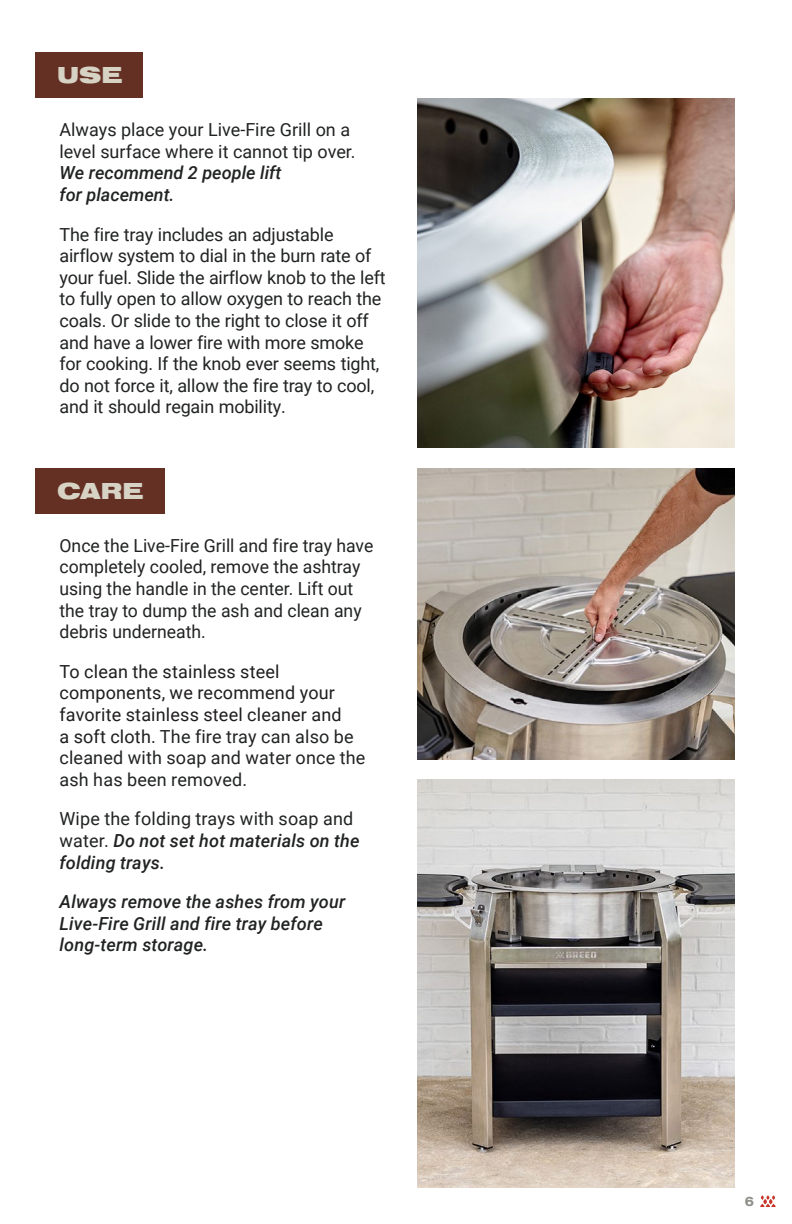
<style>
.page{position:relative;width:792px;height:1224px;background:#fff}
.page>*{position:absolute;margin:0;border:0;box-sizing:border-box;transform-origin:0 0}
.t1{font:900 24px "Nimbus San Ext";color:#d6d2c4}
.t2{font:18px/21.6px "Roboto";letter-spacing:-.01em;color:#212322}
.t3{font:italic 500 18px/21.6px "Roboto";letter-spacing:.01em;color:#212322}
.t4{font:18px/21.6px "Roboto";letter-spacing:.01em;color:#1f1d1d}
.t5{font:700 14px "Nimbus San Ext";color:#8e9089}
.s1{color:#212322}
.s2{font-weight:400;font-style:normal}
</style>
<div class="page">
<svg style="left:760px;top:1195px;width:16px;height:12px"></svg>
<div style="left:35px;top:52px;width:108px;height:46px;background:#653024"></div>
<img style="left:418px;top:99px;width:316px;height:349px">
<img style="left:418px;top:468px;width:316px;height:291px">
<img style="left:418px;top:779px;width:316px;height:409px">
<div style="left:35px;top:468px;width:130px;height:46px;background:#653024"></div>
<h1 class="t1" style="left:57px;top:62px;width:67px">USE</h1>
<p class="t2" style="left:59px;top:118px;width:298px">Always place your Live-Fire Grill on a level surface where it cannot tip over.</p>
<p class="t3" style="left:59px;top:162px;width:223px">We recommend 2 people lift for placement.</p>
<p class="t2" style="left:59px;top:223px;width:328px">The fire tray includes an adjustable airflow system to dial in the burn rate of your fuel. Slide the airflow knob to the left to fully open to allow oxygen to reach the coals. Or slide to the right to close it off and have a lower fire with more smoke for cooking. If the knob ever seems tight, do not force it, allow the fire tray to cool, and it should regain mobility.</p>
<h1 class="t1" style="left:57px;top:477px;width:88px">CARE</h1>
<p class="t2" style="left:59px;top:534px;width:316px">Once the Live-Fire Grill and fire tray have completely cooled, remove the ashtray using the handle in the center. Lift out the tray to dump the ash and clean any debris underneath.</p>
<p class="t4" style="left:59px;top:660px;width:307px">To clean the stainless steel components, we recommend your favorite stainless steel cleaner and<br>a soft cloth. <span class="s1">The fire tray can also be cleaned with soap and water once the ash has been removed.</span></p>
<p class="t3" style="left:59px;top:807px;width:302px"><span class="s2">Wipe the folding trays with soap and water.</span> Do not set hot materials on the folding trays.</p>
<p class="t3" style="left:59px;top:890px;width:287px">Always remove the ashes from your<br>Live-Fire Grill and fire tray before long-term storage.</p>
<p class="t5" style="left:745px;top:1192px;width:11px">6</p>
</div>
